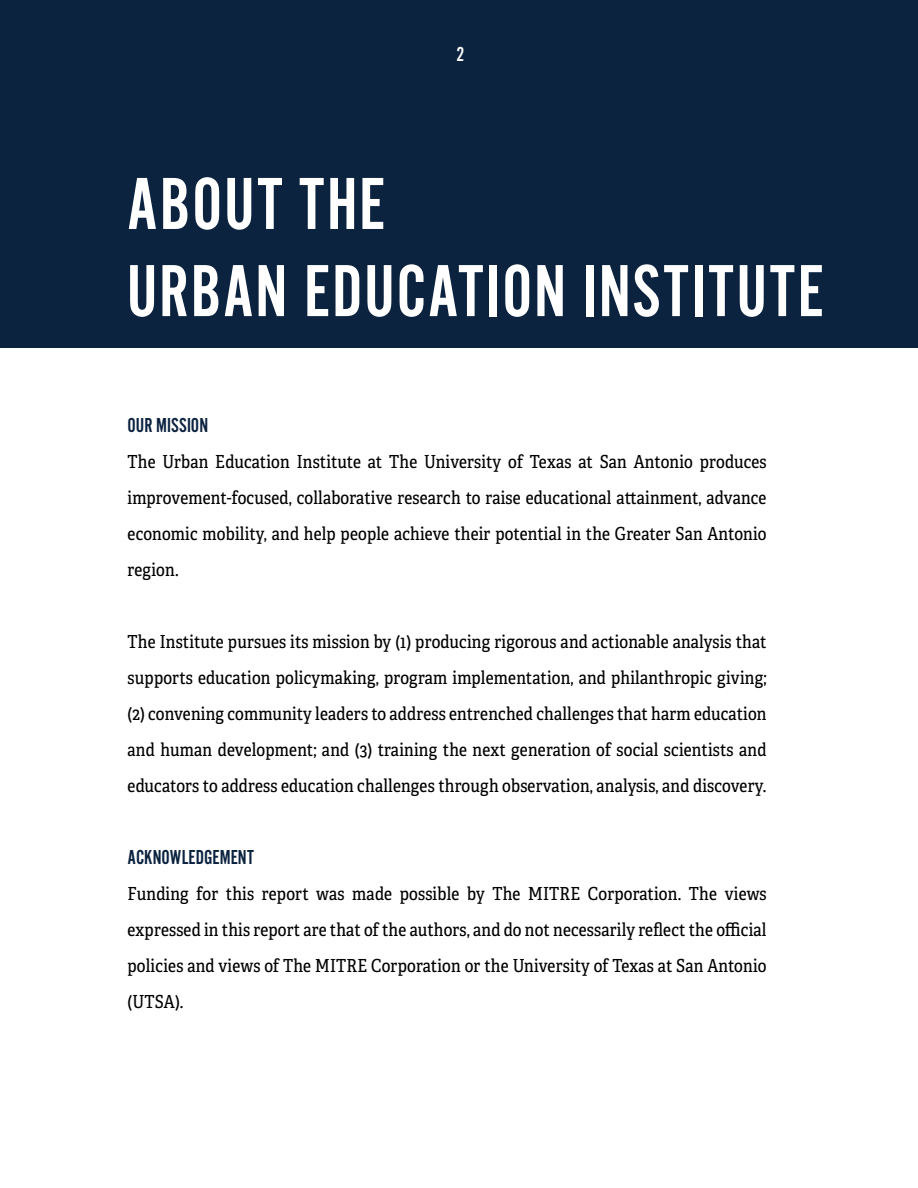
<style>
.page{position:relative;width:918px;height:1188px;background:#fff}
.page>*{position:absolute;margin:0;border:0;box-sizing:border-box;transform-origin:0 0}
.t1{font:76.5px "Alternate Got No 2 D";letter-spacing:.02em;color:#fff}
.t2{font:21px "Alternate Got No 2 D";color:#0c2340}
.t3{font:21px "Alternate Got No 2 D";color:#fff}
.t4{font:18px/36px "Adelle Condensed";letter-spacing:.01em;color:#000;text-align:justify}
</style>
<div class="page">
<div style="left:0;top:0;width:918px;height:348px;background:#0c2340"></div>
<p class="t3" style="left:457px;top:42px;width:9px">2</p>
<p class="t1" style="left:127px;top:163px;width:260px">ABOUT THE</p>
<p class="t1" style="left:127px;top:250px;width:699px">URBAN EDUCATION INSTITUTE</p>
<p class="t2" style="left:128px;top:414px;width:82px">OUR MISSION</p>
<p class="t4" style="left:128px;top:443px;width:641px">The Urban Education Institute at The University of Texas at San Antonio produces improvement-focused, collaborative research to raise educational attainment, advance economic mobility, and help people achieve their potential in the Greater San Antonio region.</p>
<p class="t4" style="left:128px;top:623px;width:641px">The Institute pursues its mission by (1) producing rigorous and actionable analysis that supports education policymaking, program implementation, and philanthropic giving; (2) convening community leaders to address entrenched challenges that harm education and human development; and (3) training the next generation of social scientists and educators to address education challenges through observation, analysis, and discovery.</p>
<p class="t2" style="left:128px;top:846px;width:128px">ACKNOWLEDGEMENT</p>
<p class="t4" style="left:128px;top:875px;width:641px">Funding for this report was made possible by The MITRE Corporation. The views expressed in this report are that of the authors, and do not necessarily reflect the official policies and views of The MITRE Corporation or the University of Texas at San Antonio (UTSA).</p>
</div>
